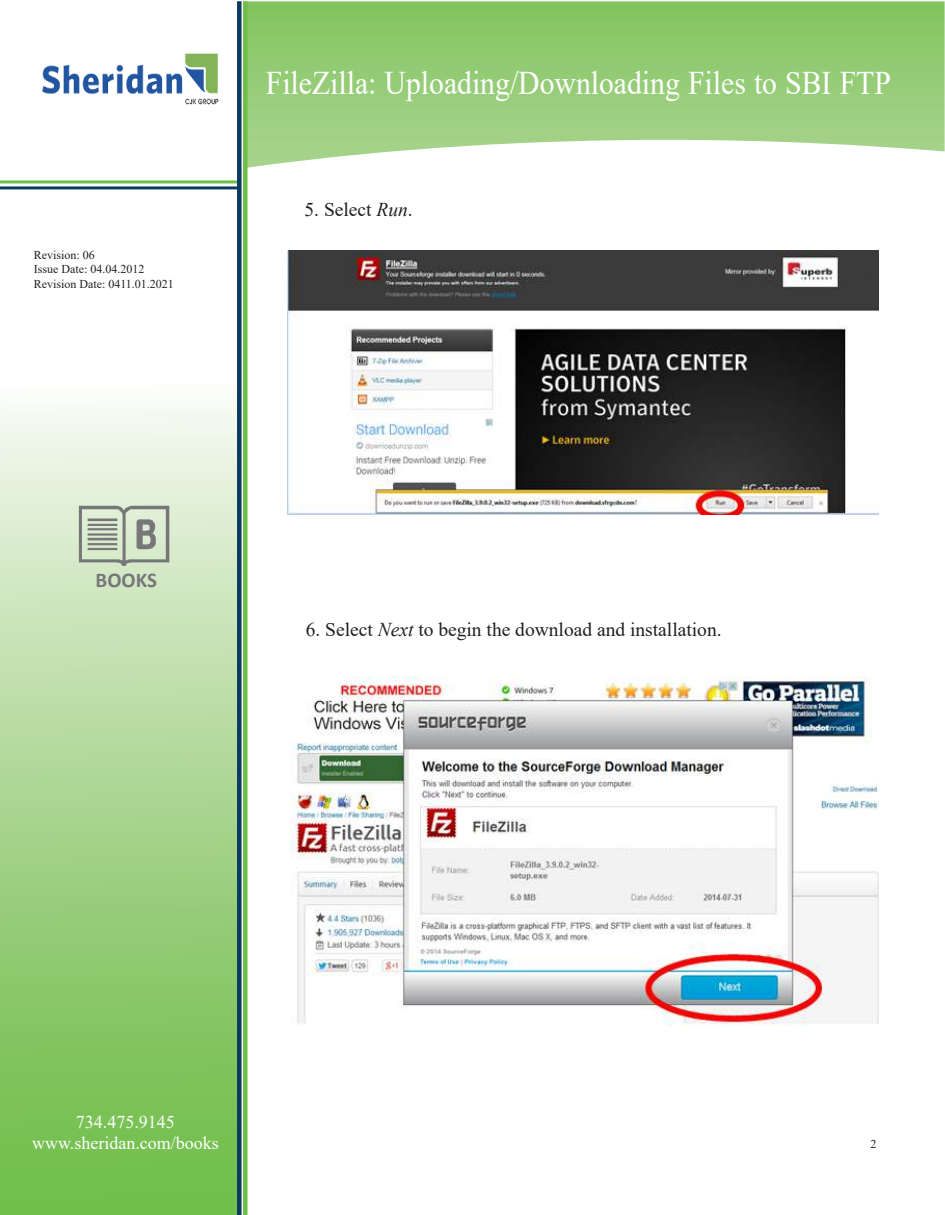
<style>
.page{position:relative;width:945px;height:1215px;background:#fff}
.page>*{position:absolute;margin:0;border:0;box-sizing:border-box;transform-origin:0 0}
.t1{font:33px "Times New Roman";color:#fff;scale:.9 1}
.t2{font:700 21px "Calibri";color:#77777a}
.t3{font:19.5px "Times New Roman";color:#221f1f}
.t4{font:18px/21.6px "Times New Roman";color:#fff;text-align:center}
.t5{font:12px/14.4px "Times New Roman";color:#221f1f}
.s1{font-style:italic}
</style>
<div class="page">
<img style="left:248px;top:1px;width:697px;height:167px">
<img style="left:0;top:183px;width:237px;height:1032px">
<hr style="left:0;top:180px;width:238px;height:3px;background:#6ebe49">
<hr style="left:0;top:186px;width:238px;height:3px;background:#0a3a60">
<div style="left:237px;top:1px;width:5px;height:1214px;background:#0a3a60"></div>
<div style="left:243px;top:1px;width:5px;height:1214px;background:#6ebe49"></div>
<img style="left:42px;top:53px;width:177px;height:52px">
<img style="left:78px;top:505px;width:96px;height:63px">
<img style="left:288px;top:251px;width:591px;height:264px">
<img style="left:290px;top:677px;width:589px;height:349px">
<p class="t5" style="left:34px;top:248px;width:142px">Revision: 06<br>Issue Date: 04.04.2012<br>Revision Date: 0411.01.2021</p>
<h1 class="t1" style="left:266px;top:71px;width:696px">FileZilla: Uploading/Downloading Files to SBI FTP</h1>
<p class="t3" style="left:305px;top:203px;width:110px">5. Select <span class="s1">Run</span>.</p>
<p class="t2" style="left:96px;top:567px;width:63px">BOOKS</p>
<p class="t3" style="left:306px;top:623px;width:417px">6. Select <span class="s1">Next</span> to begin the download and installation.</p>
<p class="t4" style="left:32px;top:1111px;width:188px">734.475.9145 www.sheridan.com/books</p>
<p class="t5" style="left:871px;top:1138px;width:7px">2</p>
</div>
